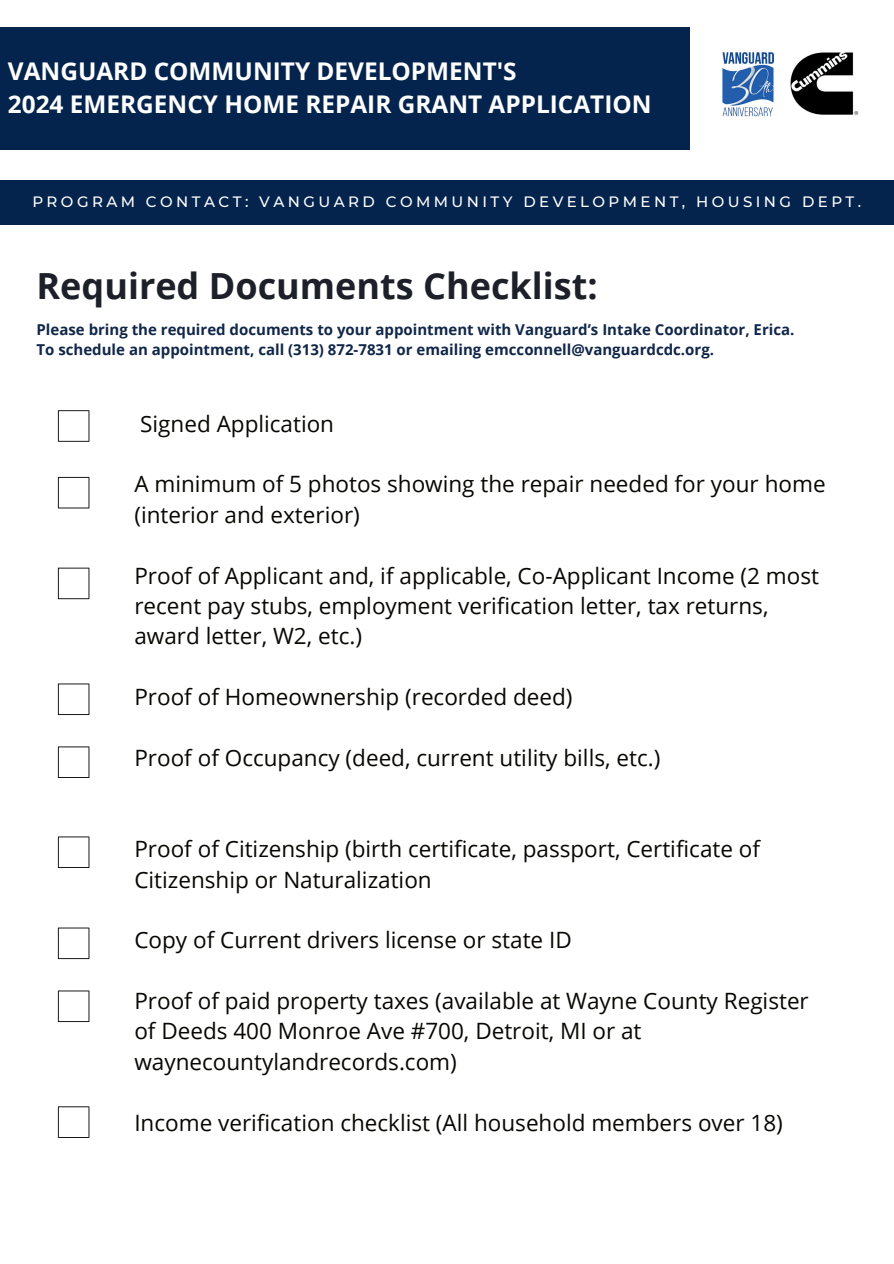
<style>
.page{position:relative;width:894px;height:1264px;background:#fff}
.page>*{position:absolute;margin:0;border:0;box-sizing:border-box;transform-origin:0 0}
.t1{font:700 36px "Open Sans";color:#1d2028}
.t2{font:700 24.3px/33.3px "Open Sans";color:#fff}
.t3{font:22.5px/30.3px "Open Sans";color:#080704}
.t4{font:700 15px/20.2px "Open Sans";color:#112749}
.t5{font:500 15px "Montserrat";letter-spacing:.23em;color:#fff}
</style>
<div class="page">
<div style="left:0;top:27px;width:690px;height:122px;background:#04244e"></div>
<div style="left:0;top:180px;width:893px;height:45px;background:#04244e"></div>
<img style="left:722px;top:52px;width:137px;height:65px">
<svg style="left:58px;top:410px;width:31px;height:32px"></svg>
<svg style="left:58px;top:477px;width:31px;height:31px"></svg>
<svg style="left:58px;top:567px;width:31px;height:32px"></svg>
<svg style="left:58px;top:683px;width:31px;height:32px"></svg>
<svg style="left:58px;top:746px;width:31px;height:32px"></svg>
<svg style="left:58px;top:1106px;width:31px;height:31px"></svg>
<svg style="left:58px;top:836px;width:31px;height:32px"></svg>
<svg style="left:58px;top:927px;width:31px;height:32px"></svg>
<svg style="left:58px;top:990px;width:31px;height:32px"></svg>
<p class="t2" style="left:8px;top:53px;width:645px">VANGUARD COMMUNITY DEVELOPMENT'S<br>2024 EMERGENCY HOME REPAIR GRANT APPLICATION</p>
<p class="t5" style="left:32px;top:191px;width:830px">PROGRAM CONTACT: VANGUARD COMMUNITY DEVELOPMENT, HOUSING DEPT.</p>
<h1 class="t1" style="left:36px;top:260px;width:562px">Required Documents Checklist:</h1>
<p class="t4" style="left:36px;top:319px;width:759px">Please bring the required documents to your appointment with Vanguard’s Intake Coordinator, Erica.<br>To schedule an appointment, call (313) 872-7831 or emailing emcconnell@vanguardcdc.org.</p>
<p class="t3" style="left:140px;top:408px;width:195px">Signed Application</p>
<p class="t3" style="left:134px;top:468px;width:692px">A minimum of 5 photos showing the repair needed for your home (interior and exterior)</p>
<p class="t3" style="left:134px;top:559px;width:686px">Proof of Applicant and, if applicable, Co-Applicant Income (2 most recent pay stubs, employment verification letter, tax returns, award letter, W2, etc.)</p>
<p class="t3" style="left:134px;top:681px;width:439px">Proof of Homeownership (recorded deed)</p>
<p class="t3" style="left:134px;top:742px;width:527px">Proof of Occupancy (deed, current utility bills, etc.)</p>
<p class="t3" style="left:134px;top:833px;width:627px">Proof of Citizenship (birth certificate, passport, Certificate of<br>Citizenship or Naturalization</p>
<p class="t3" style="left:134px;top:924px;width:439px">Copy of Current drivers license or state ID</p>
<p class="t3" style="left:134px;top:985px;width:675px">Proof of paid property taxes (available at Wayne County Register of Deeds 400 Monroe Ave #700, Detroit, MI or at waynecountylandrecords.com)</p>
<p class="t3" style="left:134px;top:1106px;width:650px">Income verification checklist (All household members over 18)</p>
</div>
